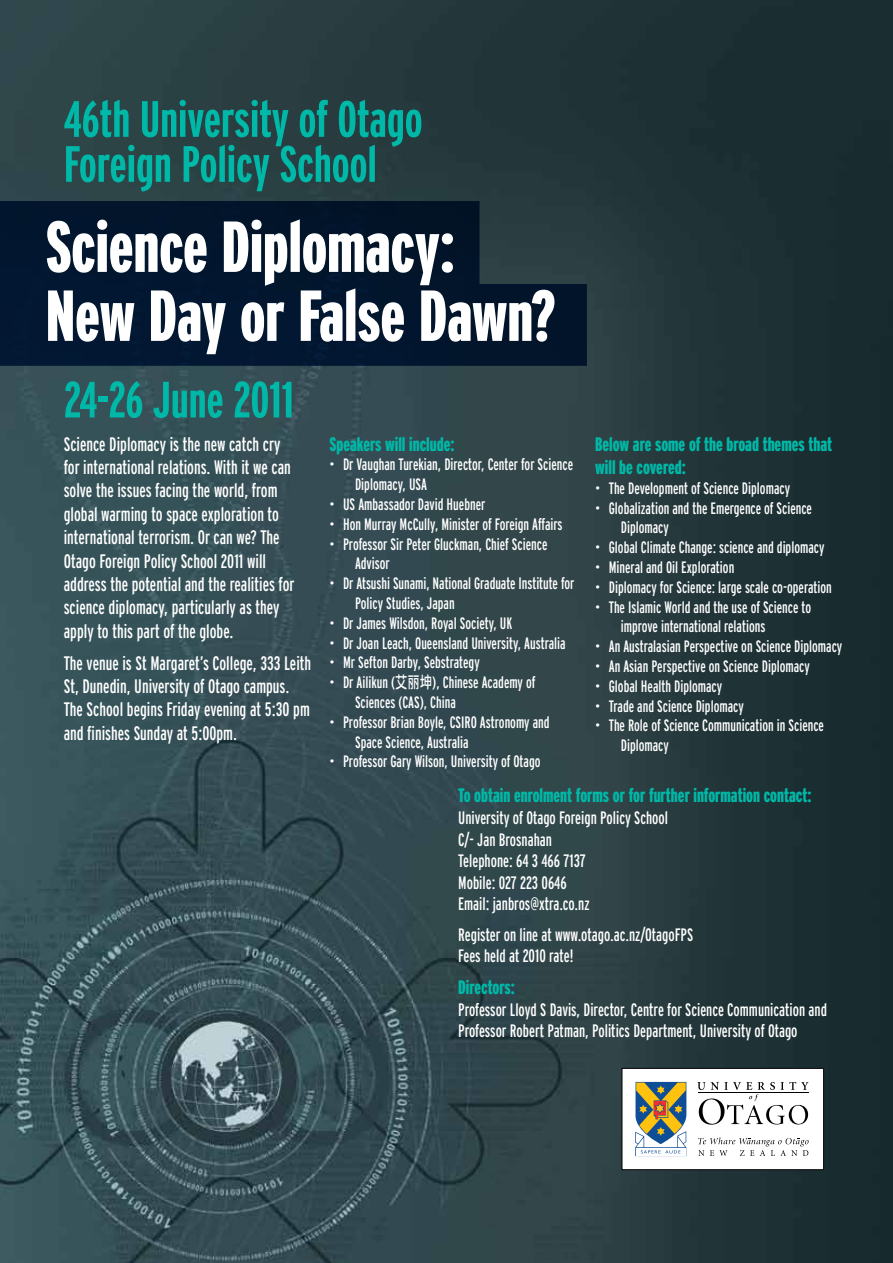
<style>
.page{position:relative;width:893px;height:1263px;background:#fff}
.page>*{position:absolute;margin:0;border:0;box-sizing:border-box;transform-origin:0 0}
.t1{font:900 extra-condensed 72px/69px "Interstate";color:#fff}
.t2{font:700 extra-condensed 51px/45px "Interstate";color:#00b8a7}
.t3{font:extra-condensed 19.5px/23.4px "Interstate";color:#fff}
.t4{font:900 extra-condensed 19.5px/23.4px "Interstate";color:#00b8a7}
.t5{font:extra-condensed 18px/21.6px "Interstate";color:#fff}
.t6{font:extra-condensed 16.5px/19.8px "Interstate";color:#fff}
.s1{font-family:"Li Hei Pro";font-stretch:normal}
</style>
<div class="page">
<img style="left:0;top:0;width:893px;height:1263px">
<svg style="left:0;top:201px;width:587px;height:165px;background:#05192f"></svg>
<div style="left:622px;top:1068px;width:202px;height:102px;background:#fff"></div>
<div style="left:622px;top:1068px;width:202px;height:102px;border:1px solid #000"></div>
<svg style="left:697px;top:1082px;width:111px;height:43px"></svg>
<hr style="left:698px;top:1092px;width:111px;height:1px;background:#000">
<svg style="left:635px;top:1082px;width:51px;height:74px"></svg>
<svg style="left:698px;top:1137px;width:111px;height:19px"></svg>
<h2 class="t2" style="left:64px;top:96px;width:360px">46th University of Otago<br>Foreign Policy School</h2>
<h1 class="t1" style="left:46px;top:212px;width:511px">Science Diplomacy:<br>New Day or False Dawn?</h1>
<h2 class="t2" style="left:64px;top:377px;width:232px">24-26 June 2011</h2>
<p class="t3" style="left:64px;top:432px;width:232px">Science Diplomacy is the new catch cry for international relations. With it we can solve the issues facing the world, from global warming to space exploration to international terrorism. Or can we? The Otago Foreign Policy School 2011 will address the potential and the realities for science diplomacy, particularly as they apply to this part of the globe.</p>
<p class="t3" style="left:64px;top:651px;width:249px">The venue is St Margaret’s College, 333 Leith St, Dunedin, University of Otago campus.<br>The School begins Friday evening at 5:30 pm and finishes Sunday at 5:00pm.</p>
<p class="t4" style="left:330px;top:432px;width:126px">Speakers will include:</p>
<p class="t6" style="left:355px;top:455px;width:220px;text-indent:-25px">• Dr Vaughan Turekian, Director, Center for Science<br>Diplomacy, USA</p>
<p class="t6" style="left:330px;top:494px;width:157px">• US Ambassador David Huebner</p>
<p class="t6" style="left:330px;top:514px;width:235px">• Hon Murray McCully, Minister of Foreign Affairs</p>
<p class="t6" style="left:355px;top:534px;width:194px;text-indent:-25px">• Professor Sir Peter Gluckman, Chief Science<br>Advisor</p>
<p class="t6" style="left:355px;top:573px;width:221px;text-indent:-25px">• Dr Atsushi Sunami, National Graduate Institute for<br>Policy Studies, Japan</p>
<p class="t6" style="left:330px;top:613px;width:184px">• Dr James Wilsdon, Royal Society, UK</p>
<p class="t6" style="left:330px;top:633px;width:238px">• Dr Joan Leach, Queensland University, Australia</p>
<p class="t6" style="left:330px;top:653px;width:152px">• Mr Sefton Darby, Sebstrategy</p>
<p class="t6" style="left:355px;top:672px;width:182px;text-indent:-25px">• Dr Ailikun (<span class="s1">艾丽坤</span>), Chinese Academy of<br>Sciences (CAS), China</p>
<p class="t6" style="left:355px;top:712px;width:196px;text-indent:-25px">• Professor Brian Boyle, CSIRO Astronomy and<br>Space Science, Australia</p>
<p class="t6" style="left:330px;top:752px;width:213px">• Professor Gary Wilson, University of Otago</p>
<p class="t4" style="left:595px;top:432px;width:238px">Below are some of the broad themes that will be covered:</p>
<p class="t6" style="left:595px;top:478px;width:196px">• The Development of Science Diplomacy</p>
<p class="t6" style="left:621px;top:498px;width:193px;text-indent:-25px">• Globalization and the Emergence of Science<br>Diplomacy</p>
<p class="t6" style="left:595px;top:537px;width:231px">• Global Climate Change: science and diplomacy</p>
<p class="t6" style="left:595px;top:557px;width:141px">• Mineral and Oil Exploration</p>
<p class="t6" style="left:595px;top:577px;width:238px">• Diplomacy for Science: large scale co-operation</p>
<p class="t6" style="left:621px;top:597px;width:192px;text-indent:-25px">• The Islamic World and the use of Science to improve international relations</p>
<p class="t6" style="left:595px;top:636px;width:249px">• An Australasian Perspective on Science Diplomacy</p>
<p class="t6" style="left:595px;top:656px;width:216px">• An Asian Perspective on Science Diplomacy</p>
<p class="t6" style="left:595px;top:676px;width:128px">• Global Health Diplomacy</p>
<p class="t6" style="left:595px;top:696px;width:150px">• Trade and Science Diplomacy</p>
<p class="t6" style="left:621px;top:716px;width:205px;text-indent:-25px">• The Role of Science Communication in Science<br>Diplomacy</p>
<p class="t4" style="left:458px;top:784px;width:355px">To obtain enrolment forms or for further information contact:</p>
<p class="t5" style="left:458px;top:807px;width:211px">University of Otago Foreign Policy School<br>C/- Jan Brosnahan<br>Telephone: 64 3 466 7137<br>Mobile: 027 223 0646<br>Email: janbros@xtra.co.nz</p>
<p class="t5" style="left:458px;top:923px;width:237px">Register on line at www.otago.ac.nz/OtagoFPS<br>Fees held at 2010 rate!</p>
<p class="t4" style="left:458px;top:975px;width:58px">Directors:</p>
<p class="t5" style="left:458px;top:998px;width:370px">Professor Lloyd S Davis, Director, Centre for Science Communication and<br>Professor Robert Patman, Politics Department, University of Otago</p>
</div>
